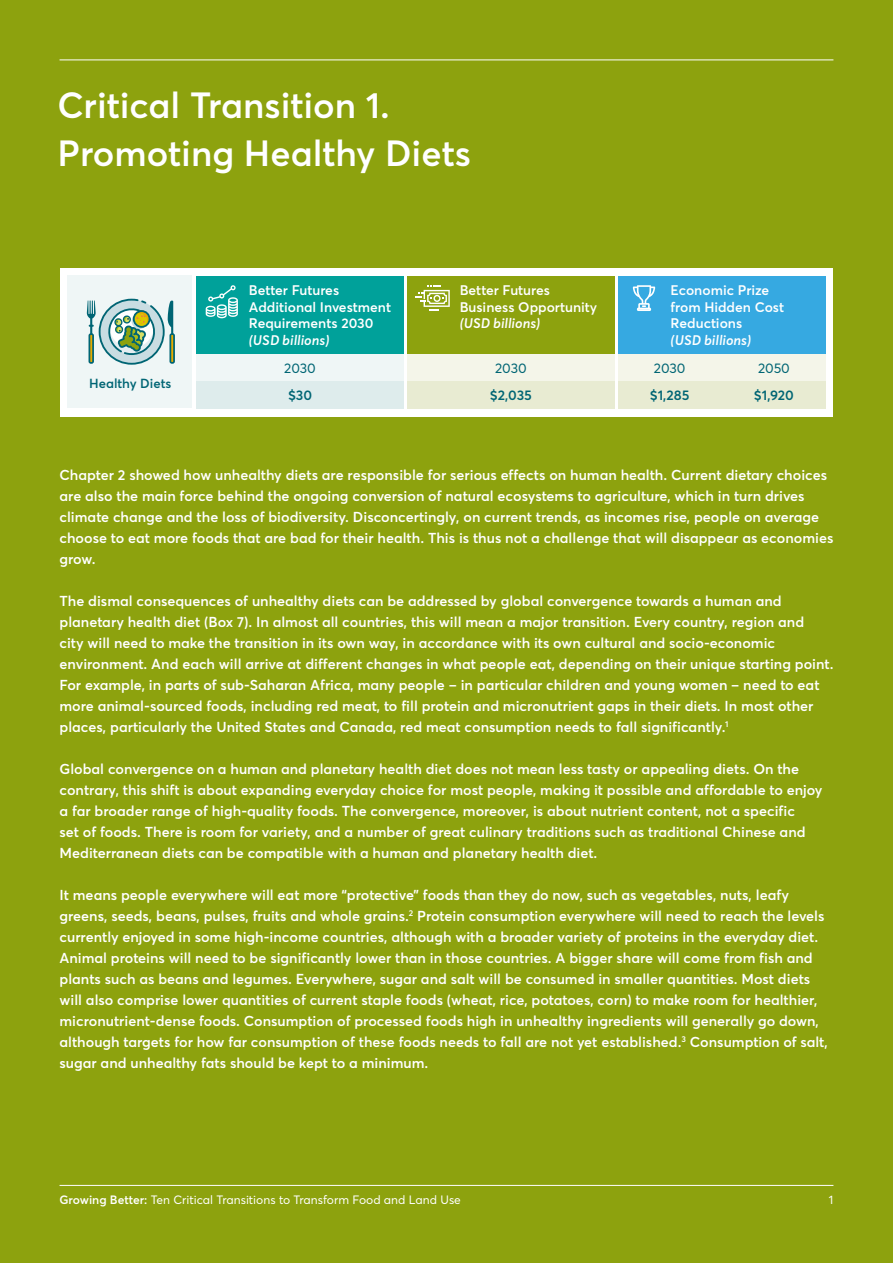
<style>
.page{position:relative;width:893px;height:1263px;background:#8da20e}
.page>*{position:absolute;margin:0;border:0;box-sizing:border-box;transform-origin:0 0}
.t1{font:600 36px/48px "Averta Std";color:#fff}
.t2{font:600 14.25px/21px "Averta Std";color:#fff}
.t3{font:600 13.8px/16.5px "Averta Std";color:#fff}
.t4{font:italic 600 13.8px "Averta Std";color:#fff}
.t5{font:600 13.8px "Averta Std";color:#006574}
.t6{font:13.8px "Averta Std";letter-spacing:-.005em;color:#006574}
.t7{font:600 13.05px "Averta Std";color:#006574}
.t8{font:12px "Averta Std";color:#fff}
.s1{font-weight:600}
</style>
<div class="page">
<hr style="left:60px;top:60px;width:773px;height:1px;background:#fff">
<div style="left:60px;top:268px;width:773px;height:149px;background:#fff"></div>
<div style="left:196px;top:276px;width:208px;height:79px;background:#00a19a"></div>
<div style="left:196px;top:354px;width:208px;height:28px;background:#eff6f6"></div>
<div style="left:68px;top:276px;width:124px;height:132px;background:#eff6f6"></div>
<div style="left:196px;top:382px;width:208px;height:27px;background:#deecec"></div>
<svg style="left:206px;top:285px;width:32px;height:33px"></svg>
<svg style="left:87px;top:299px;width:88px;height:66px"></svg>
<div style="left:407px;top:276px;width:208px;height:79px;background:#8da20e"></div>
<div style="left:407px;top:354px;width:208px;height:28px;background:#f4f5e9"></div>
<div style="left:407px;top:382px;width:208px;height:27px;background:#e8ebd2"></div>
<svg style="left:416px;top:285px;width:34px;height:26px"></svg>
<div style="left:618px;top:276px;width:207px;height:79px;background:#36a9e1"></div>
<div style="left:618px;top:354px;width:207px;height:28px;background:#f4f5e9"></div>
<div style="left:618px;top:382px;width:207px;height:27px;background:#e8ebd2"></div>
<svg style="left:633px;top:285px;width:22px;height:26px"></svg>
<hr style="left:60px;top:1185px;width:773px;height:1px;background:#fff">
<h1 class="t1" style="left:57px;top:81px;width:415px">Critical Transition 1.<br>Promoting Healthy Diets</h1>
<p class="t7" style="left:89px;top:375px;width:84px">Healthy Diets</p>
<p class="t3" style="left:249px;top:282px;width:144px">Better Futures<br>Additional Investment<br>Requirements 2030</p>
<p class="t4" style="left:249px;top:331px;width:82px">(USD billions)</p>
<p class="t6" style="left:284px;top:359px;width:33px">2030</p>
<p class="t5" style="left:288px;top:386px;width:26px">$30</p>
<p class="t3" style="left:460px;top:282px;width:139px">Better Futures<br>Business Opportunity</p>
<p class="t4" style="left:460px;top:315px;width:82px">(USD billions)</p>
<p class="t6" style="left:495px;top:359px;width:33px">2030</p>
<p class="t5" style="left:490px;top:386px;width:44px">$2,035</p>
<p class="t3" style="left:671px;top:282px;width:115px">Economic Prize from Hidden Cost<br>Reductions</p>
<p class="t4" style="left:671px;top:331px;width:82px">(USD billions)</p>
<p class="t6" style="left:654px;top:359px;width:33px">2030</p>
<p class="t5" style="left:650px;top:386px;width:41px">$1,285</p>
<p class="t6" style="left:758px;top:359px;width:33px">2050</p>
<p class="t5" style="left:754px;top:386px;width:41px">$1,920</p>
<p class="t2" style="left:60px;top:464px;width:775px">Chapter 2 showed how unhealthy diets are responsible for serious effects on human health. Current dietary choices are also the main force behind the ongoing conversion of natural ecosystems to agriculture, which in turn drives climate change and the loss of biodiversity. Disconcertingly, on current trends, as incomes rise, people on average choose to eat more foods that are bad for their health. This is thus not a challenge that will disappear as economies grow.</p>
<p class="t2" style="left:60px;top:590px;width:775px">The dismal consequences of unhealthy diets can be addressed by global convergence towards a human and planetary health diet (Box 7). In almost all countries, this will mean a major transition. Every country, region and<br>city will need to make the transition in its own way, in accordance with its own cultural and socio-economic environment. And each will arrive at different changes in what people eat, depending on their unique starting point.<br>For example, in parts of sub-Saharan Africa, many people – in particular children and young women – need to eat more animal-sourced foods, including red meat, to fill protein and micronutrient gaps in their diets. In most other places, particularly the United States and Canada, red meat consumption needs to fall significantly.<sup>1</sup></p>
<p class="t2" style="left:60px;top:758px;width:764px">Global convergence on a human and planetary health diet does not mean less tasty or appealing diets. On the contrary, this shift is about expanding everyday choice for most people, making it possible and affordable to enjoy a far broader range of high-quality foods. The convergence, moreover, is about nutrient content, not a specific<br>set of foods. There is room for variety, and a number of great culinary traditions such as traditional Chinese and Mediterranean diets can be compatible with a human and planetary health diet.</p>
<p class="t2" style="left:60px;top:884px;width:770px">It means people everywhere will eat more “protective” foods than they do now, such as vegetables, nuts, leafy greens, seeds, beans, pulses, fruits and whole grains.<sup>2</sup> Protein consumption everywhere will need to reach the levels currently enjoyed in some high-income countries, although with a broader variety of proteins in the everyday diet.<br>Animal proteins will need to be significantly lower than in those countries. A bigger share will come from fish and plants such as beans and legumes. Everywhere, sugar and salt will be consumed in smaller quantities. Most diets will also comprise lower quantities of current staple foods (wheat, rice, potatoes, corn) to make room for healthier, micronutrient-dense foods. Consumption of processed foods high in unhealthy ingredients will generally go down, although targets for how far consumption of these foods needs to fall are not yet established.<sup>3</sup> Consumption of salt, sugar and unhealthy fats should be kept to a minimum.</p>
<p class="t8" style="left:60px;top:1192px;width:403px"><span class="s1">Growing Better:</span> Ten Critical Transitions to Transform Food and Land Use</p>
<p class="t8" style="left:829px;top:1192px;width:6px">1</p>
</div>
